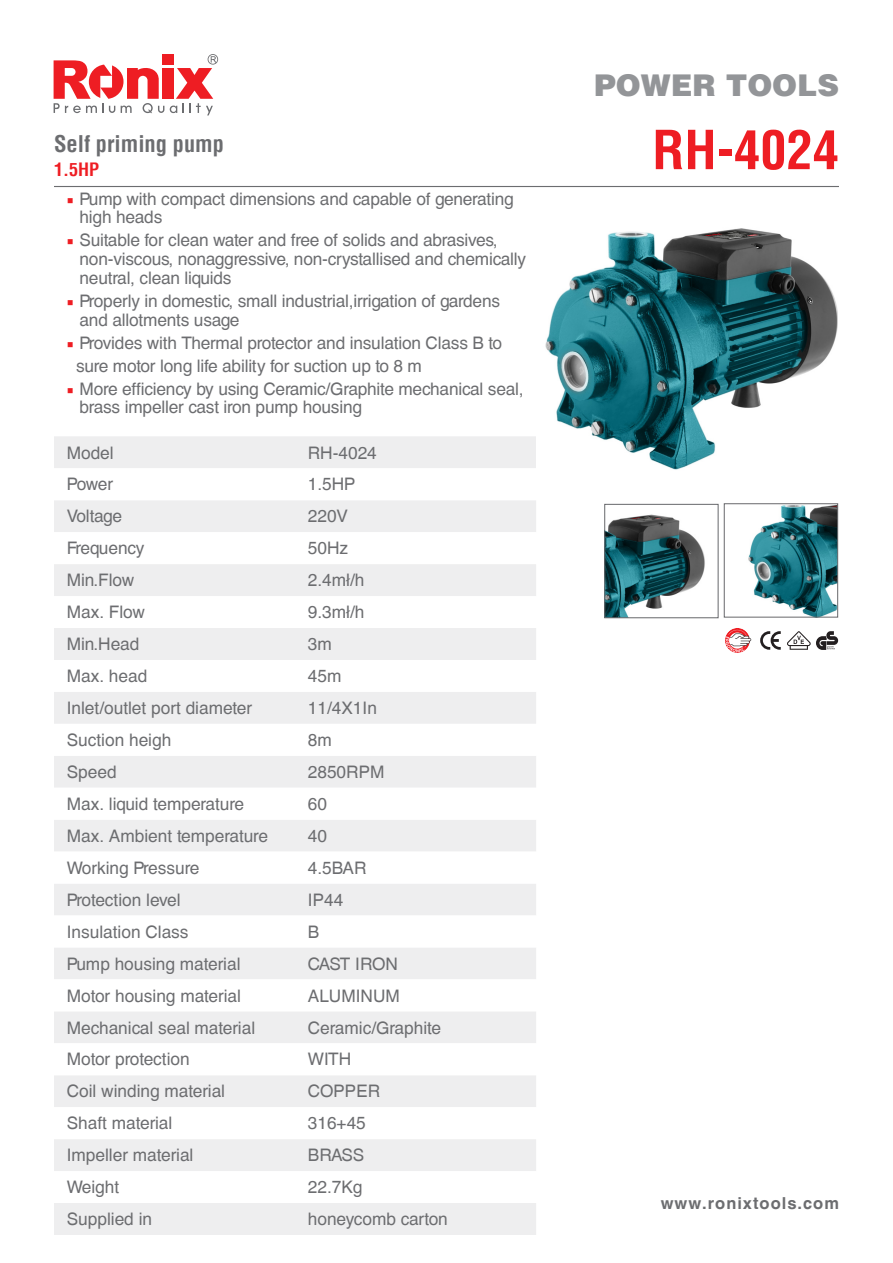
<style>
.page{position:relative;width:893px;height:1263px;background:#fff}
.page>*{position:absolute;margin:0;border:0;box-sizing:border-box;transform-origin:0 0}
.t1{font:700 condensed 52.5px "Helvetica LT";color:#ee1d23}
.t2{font:900 30px "Helvetica LT";color:#939598}
.t3{font:700 condensed 22.5px "Helvetica LT";color:#6c6d70}
.t4{font:700 condensed 18px "Helvetica LT";color:#ee1d23}
.Paragraph_Style_1{font:17.25px/18.8px "Helvetica CE";letter-spacing:-.01em;color:#6c6d70}
.Paragraph_Style_1-2{font:17.25px "Helvetica CE";letter-spacing:-.04em;color:#6c6d70}
.t5{font:700 16.5px "Helvetica CE";letter-spacing:.06em;color:#6c6d70}
.s1{font-family:"Minion Pro";color:#ee1d23}
</style>
<div class="page">
<svg style="left:170px;top:54px;width:48px;height:61px"></svg>
<div style="left:162px;top:68px;width:11px;height:31px;background:#ee1d23"></div>
<svg style="left:54px;top:60px;width:110px;height:53px"></svg>
<div style="left:162px;top:54px;width:11px;height:11px;background:#ee1d23"></div>
<div style="left:54px;top:436px;width:482px;height:799px;background:#eeeeef"></div>
<svg style="left:54px;top:468px;width:482px;height:735px"></svg>
<hr style="left:54px;top:186px;width:785px;height:1px;background:#6c6d70">
<img style="left:545px;top:228px;width:293px;height:242px">
<img style="left:748px;top:505px;width:88px;height:111px">
<div style="left:724px;top:503px;width:114px;height:115px;border:1px solid #6c6d70"></div>
<svg style="left:760px;top:631px;width:21px;height:19px"></svg>
<svg style="left:725px;top:628px;width:27px;height:25px"></svg>
<svg style="left:787px;top:631px;width:51px;height:19px"></svg>
<img style="left:606px;top:514px;width:99px;height:102px">
<div style="left:604px;top:504px;width:115px;height:114px;border:1px solid #6c6d70"></div>
<p class="t3" style="left:54px;top:130px;width:172px">Self priming pump</p>
<p class="t4" style="left:54px;top:158px;width:46px">1.5HP</p>
<p class="Paragraph_Style_1" style="left:80px;top:189px;width:436px;text-indent:-13px"><span class="s1">■</span> Pump with compact dimensions and capable of generating high heads</p>
<p class="Paragraph_Style_1" style="left:80px;top:231px;width:448px;text-indent:-13px"><span class="s1">■</span> Suitable for clean water and free of solids and abrasives, non-viscous, nonaggressive, non-crystallised and chemically neutral, clean liquids</p>
<p class="Paragraph_Style_1" style="left:80px;top:292px;width:422px;text-indent:-13px"><span class="s1">■</span> Properly in domestic, small industrial,irrigation of gardens and allotments usage</p>
<p class="Paragraph_Style_1" style="left:67px;top:333px;width:437px"><span class="s1">■</span> Provides with Thermal protector and insulation Class B to</p>
<p class="Paragraph_Style_1" style="left:76px;top:356px;width:347px">sure motor long life ability for suction up to 8 m</p>
<p class="Paragraph_Style_1" style="left:80px;top:379px;width:446px;text-indent:-13px"><span class="s1">■</span> More efficiency by using Ceramic/Graphite mechanical seal, brass impeller cast iron pump housing</p>
<p class="Paragraph_Style_1" style="left:67px;top:443px;width:48px">Model</p>
<p class="Paragraph_Style_1" style="left:308px;top:443px;width:71px">RH-4024</p>
<p class="Paragraph_Style_1" style="left:67px;top:475px;width:48px">Power</p>
<p class="Paragraph_Style_1" style="left:308px;top:475px;width:49px">1.5HP</p>
<p class="Paragraph_Style_1" style="left:67px;top:507px;width:57px">Voltage</p>
<p class="Paragraph_Style_1" style="left:308px;top:507px;width:42px">220V</p>
<p class="Paragraph_Style_1" style="left:67px;top:539px;width:79px">Frequency</p>
<p class="Paragraph_Style_1" style="left:308px;top:539px;width:42px">50Hz</p>
<p class="Paragraph_Style_1" style="left:67px;top:571px;width:69px">Min.Flow</p>
<p class="Paragraph_Style_1" style="left:308px;top:571px;width:58px">2.4m³/h</p>
<p class="Paragraph_Style_1" style="left:67px;top:603px;width:80px">Max. Flow</p>
<p class="Paragraph_Style_1" style="left:308px;top:603px;width:58px">9.3m³/h</p>
<p class="Paragraph_Style_1" style="left:67px;top:635px;width:74px">Min.Head</p>
<p class="Paragraph_Style_1" style="left:308px;top:635px;width:25px">3m</p>
<p class="Paragraph_Style_1" style="left:67px;top:667px;width:82px">Max. head</p>
<p class="Paragraph_Style_1" style="left:308px;top:667px;width:35px">45m</p>
<p class="Paragraph_Style_1" style="left:67px;top:699px;width:187px">Inlet/outlet port diameter</p>
<p class="Paragraph_Style_1" style="left:308px;top:699px;width:71px">11/4X1In</p>
<p class="Paragraph_Style_1" style="left:67px;top:731px;width:106px">Suction heigh</p>
<p class="Paragraph_Style_1" style="left:308px;top:731px;width:25px">8m</p>
<p class="Paragraph_Style_1" style="left:67px;top:763px;width:51px">Speed</p>
<p class="Paragraph_Style_1" style="left:308px;top:763px;width:78px">2850RPM</p>
<p class="Paragraph_Style_1" style="left:67px;top:795px;width:179px">Max. liquid temperature</p>
<p class="Paragraph_Style_1" style="left:308px;top:795px;width:21px">60</p>
<p class="Paragraph_Style_1" style="left:67px;top:826px;width:203px">Max. Ambient temperature</p>
<p class="Paragraph_Style_1" style="left:308px;top:826px;width:21px">40</p>
<p class="Paragraph_Style_1" style="left:67px;top:858px;width:134px">Working Pressure</p>
<p class="Paragraph_Style_1" style="left:308px;top:858px;width:60px">4.5BAR</p>
<p class="Paragraph_Style_1" style="left:67px;top:890px;width:115px">Protection level</p>
<p class="Paragraph_Style_1" style="left:308px;top:890px;width:37px">IP44</p>
<p class="Paragraph_Style_1" style="left:67px;top:922px;width:123px">Insulation Class</p>
<p class="Paragraph_Style_1" style="left:308px;top:922px;width:13px">B</p>
<p class="Paragraph_Style_1" style="left:67px;top:954px;width:175px">Pump housing material</p>
<p class="Paragraph_Style_1-2" style="left:308px;top:953px;width:92px">CAST IRON</p>
<p class="Paragraph_Style_1" style="left:67px;top:986px;width:176px">Motor housing material</p>
<p class="Paragraph_Style_1" style="left:308px;top:986px;width:93px">ALUMINUM</p>
<p class="Paragraph_Style_1" style="left:67px;top:1018px;width:190px">Mechanical seal material</p>
<p class="Paragraph_Style_1" style="left:308px;top:1018px;width:135px">Ceramic/Graphite</p>
<p class="Paragraph_Style_1" style="left:67px;top:1050px;width:124px">Motor protection</p>
<p class="Paragraph_Style_1" style="left:308px;top:1050px;width:45px">WITH</p>
<p class="Paragraph_Style_1" style="left:67px;top:1082px;width:160px">Coil winding material</p>
<p class="Paragraph_Style_1" style="left:308px;top:1082px;width:74px">COPPER</p>
<p class="Paragraph_Style_1" style="left:67px;top:1114px;width:107px">Shaft material</p>
<p class="Paragraph_Style_1" style="left:308px;top:1114px;width:60px">316+45</p>
<p class="Paragraph_Style_1" style="left:67px;top:1146px;width:128px">Impeller material</p>
<p class="Paragraph_Style_1" style="left:308px;top:1146px;width:58px">BRASS</p>
<p class="Paragraph_Style_1" style="left:67px;top:1178px;width:54px">Weight</p>
<p class="Paragraph_Style_1" style="left:308px;top:1178px;width:56px">22.7Kg</p>
<p class="Paragraph_Style_1" style="left:67px;top:1210px;width:87px">Supplied in</p>
<p class="Paragraph_Style_1" style="left:308px;top:1210px;width:141px">honeycomb carton</p>
<h2 class="t2" style="left:594px;top:65px;width:246px">POWER TOOLS</h2>
<p class="t1" style="left:652px;top:117px;width:188px">RH-4024</p>
<p class="t5" style="left:661px;top:1193px;width:180px">www.ronixtools.com</p>
</div>
